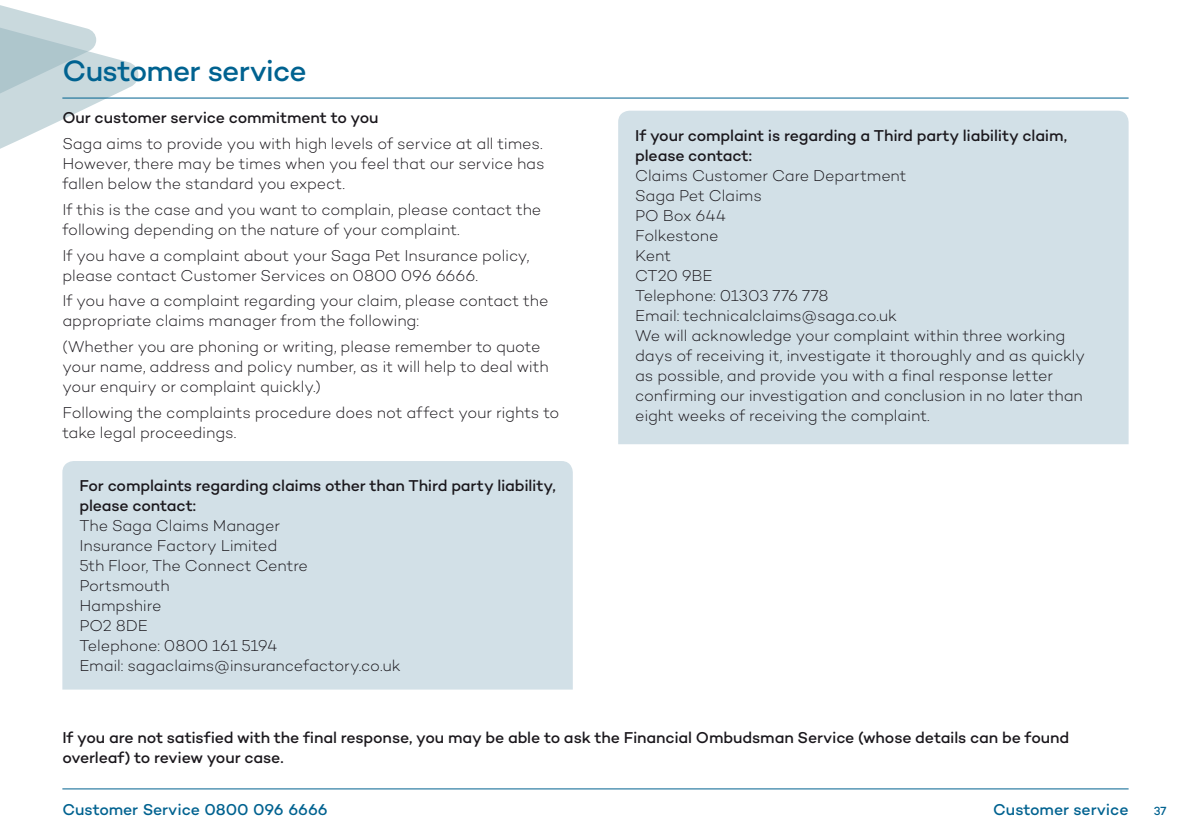
<style>
.page{position:relative;width:1191px;height:840px;background:#fff}
.page>*{position:absolute;margin:0;border:0;box-sizing:border-box;transform-origin:0 0}
.t1{font:500 30px "Campton";letter-spacing:-.025em;color:#006290}
.t2{font:300 16px/20px "Campton";letter-spacing:-.01em;color:#1a171c}
.t3{font:500 16px/20px "Campton";letter-spacing:-.01em;color:#1a171c}
.t4{font:500 16px "Campton";letter-spacing:-.005em;color:#006290}
.t5{font:500 12px "Campton";color:#006290}
</style>
<div class="page">
<hr style="left:62px;top:788px;width:1066px;height:1px;background:#006290">
<svg style="left:0;top:5px;width:138px;height:144px"></svg>
<hr style="left:62px;top:98px;width:1066px;height:1px;background:#006290">
<div style="left:62px;top:461px;width:511px;height:228px;background:#d2e0e7"></div>
<div style="left:618px;top:111px;width:510px;height:333px;background:#d2e0e7"></div>
<h1 class="t1" style="left:62px;top:52px;width:246px">Customer service</h1>
<p class="t3" style="left:62px;top:108px;width:318px">Our customer service commitment to you</p>
<p class="t2" style="left:62px;top:133px;width:484px;text-align:justify">Saga aims to provide you with high levels of service at all times.<br>However, there may be times when you feel that our service has fallen below the standard you expect.</p>
<p class="t2" style="left:62px;top:199px;width:480px">If this is the case and you want to complain, please contact the following depending on the nature of your complaint.</p>
<p class="t2" style="left:62px;top:245px;width:468px">If you have a complaint about your Saga Pet Insurance policy, please contact Customer Services on 0800 096 6666.</p>
<p class="t2" style="left:62px;top:290px;width:487px">If you have a complaint regarding your claim, please contact the appropriate claims manager from the following:</p>
<p class="t2" style="left:62px;top:336px;width:488px">(Whether you are phoning or writing, please remember to quote your name, address and policy number, as it will help to deal with your enquiry or complaint quickly.)</p>
<p class="t2" style="left:62px;top:402px;width:498px">Following the complaints procedure does not affect your rights to take legal proceedings.</p>
<p class="t3" style="left:79px;top:475px;width:478px">For complaints regarding claims other than Third party liability, please contact:</p>
<p class="t2" style="left:79px;top:515px;width:323px">The Saga Claims Manager<br>Insurance Factory Limited<br>5th Floor, The Connect Centre<br>Portsmouth<br>Hampshire<br>PO2 8DE<br>Telephone: 0800 161 5194<br>Email: sagaclaims@insurancefactory.co.uk</p>
<p class="t3" style="left:635px;top:125px;width:433px">If your complaint is regarding a Third party liability claim, please contact:</p>
<p class="t2" style="left:635px;top:165px;width:451px">Claims Customer Care Department<br>Saga Pet Claims<br>PO Box 644<br>Folkestone<br>Kent<br>CT20 9BE<br>Telephone: 01303 776 778<br>Email: technicalclaims@saga.co.uk<br>We will acknowledge your complaint within three working days of receiving it, investigate it thoroughly and as quickly as possible, and provide you with a final response letter confirming our investigation and conclusion in no later than eight weeks of receiving the complaint.</p>
<p class="t3" style="left:62px;top:726px;width:1008px">If you are not satisfied with the final response, you may be able to ask the Financial Ombudsman Service (whose details can be found overleaf) to review your case.</p>
<p class="t4" style="left:62px;top:799px;width:267px">Customer Service 0800 096 6666</p>
<p class="t4" style="left:993px;top:799px;width:137px">Customer service</p>
<p class="t5" style="left:1153px;top:803px;width:14px">37</p>
</div>
